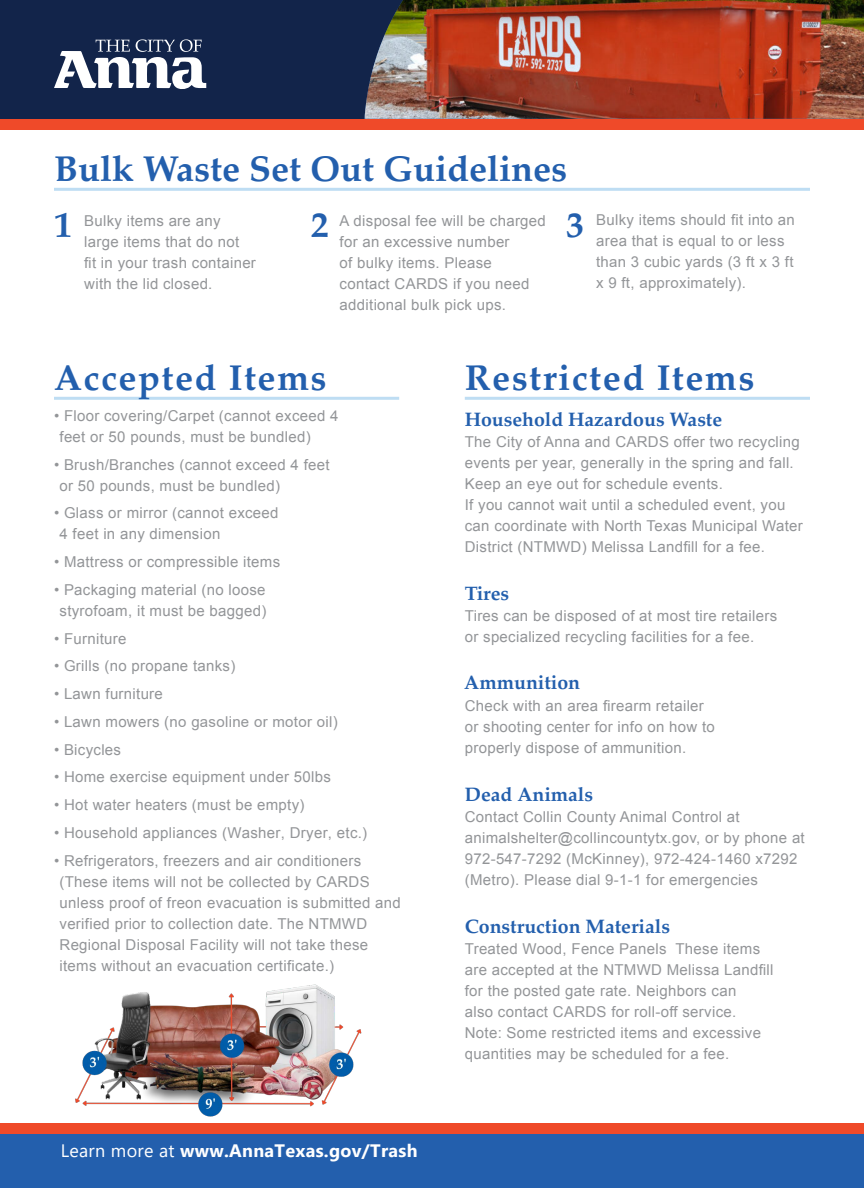
<style>
.page{position:relative;width:864px;height:1188px;background:#fff}
.page>*{position:absolute;margin:0;border:0;box-sizing:border-box;transform-origin:0 0}
.Heading{font:700 36px "Palatino";letter-spacing:.04em;color:#235fad}
.Heading-2{font:700 36px "Palatino";color:#235fad}
.Paragraph_Style_1{font:700 36px "Palatino";color:#235fad}
.Subhead{font:700 19.5px "Palatino";color:#235fad}
.t1{font:700 18px "Segoe UI";letter-spacing:.015em;color:#fff}
.Body{font:15px/21px "Arial";letter-spacing:.02em;color:#939598}
.s1{font-weight:400}
</style>
<div class="page">
<div style="left:0;top:0;width:508px;height:119px;background:#12244a"></div>
<div style="left:0;top:1134px;width:864px;height:54px;background:#235fad"></div>
<img style="left:365px;top:0;width:499px;height:119px">
<svg style="left:54px;top:39px;width:152px;height:50px"></svg>
<div style="left:0;top:119px;width:864px;height:11px;background:#ef4a29"></div>
<div style="left:0;top:1123px;width:864px;height:11px;background:#ef4a29"></div>
<img style="left:75px;top:984px;width:287px;height:133px">
<hr style="left:54px;top:188px;width:756px;height:3px;background:#beddf3">
<hr style="left:54px;top:397px;width:345px;height:3px;background:#beddf3">
<hr style="left:465px;top:397px;width:345px;height:3px;background:#beddf3">
<p class="Heading-2" style="left:54px;top:138px;width:515px">Bulk Waste Set Out Guidelines</p>
<p class="Body" style="left:84px;top:210px;width:173px">Bulky items are any large items that do not<br>fit in your trash container with the lid closed.</p>
<p class="Body" style="left:340px;top:210px;width:208px">A disposal fee will be charged for an excessive number<br>of bulky items. Please<br>contact CARDS if you need additional bulk pick ups.</p>
<p class="Body" style="left:596px;top:209px;width:200px">Bulky items should fit into an area that is equal to or less than 3 cubic yards (3 ft x 3 ft x 9 ft, approximately).</p>
<p class="Paragraph_Style_1" style="left:54px;top:194px;width:19px">1</p>
<p class="Paragraph_Style_1" style="left:311px;top:194px;width:19px">2</p>
<p class="Paragraph_Style_1" style="left:566px;top:194px;width:19px">3</p>
<p class="Heading" style="left:54px;top:347px;width:274px">Accepted Items</p>
<p class="Heading" style="left:465px;top:347px;width:291px">Restricted Items</p>
<p class="Body" style="left:60px;top:405px;width:281px;text-indent:-6px">• Floor covering/Carpet (cannot exceed 4 feet or 50 pounds, must be bundled)</p>
<p class="Body" style="left:60px;top:454px;width:272px;text-indent:-6px">• Brush/Branches (cannot exceed 4 feet or 50 pounds, must be bundled)</p>
<p class="Body" style="left:60px;top:503px;width:221px;text-indent:-6px">• Glass or mirror (cannot exceed<br>4 feet in any dimension</p>
<p class="Body" style="left:54px;top:551px;width:228px">• Mattress or compressible items</p>
<p class="Body" style="left:54px;top:579px;width:214px;text-align:center">• Packaging material (no loose styrofoam, it must be bagged)</p>
<p class="Body" style="left:54px;top:628px;width:74px">• Furniture</p>
<p class="Body" style="left:54px;top:656px;width:183px">• Grills (no propane tanks)</p>
<p class="Body" style="left:54px;top:683px;width:110px">• Lawn furniture</p>
<p class="Body" style="left:54px;top:711px;width:285px">• Lawn mowers (no gasoline or motor oil)</p>
<p class="Body" style="left:54px;top:739px;width:69px">• Bicycles</p>
<p class="Body" style="left:54px;top:767px;width:279px">• Home exercise equipment under 50lbs</p>
<p class="Body" style="left:54px;top:794px;width:252px">• Hot water heaters (must be empty)</p>
<p class="Body" style="left:54px;top:822px;width:315px">• Household appliances (Washer, Dryer, etc.)</p>
<p class="Body" style="left:60px;top:850px;width:343px;text-indent:-6px">• Refrigerators, freezers and air conditioners (These items will not be collected by CARDS unless proof of freon evacuation is submitted and verified prior to collection date. The NTMWD Regional Disposal Facility will not take these items without an evacuation certificate.)</p>
<p class="t1" style="left:61px;top:1133px;width:358px"><span class="s1">Learn more at</span> www.AnnaTexas.gov/Trash</p>
<p class="Subhead" style="left:465px;top:403px;width:259px">Household Hazardous Waste</p>
<p class="Body" style="left:465px;top:431px;width:340px">The City of Anna and CARDS offer two recycling events per year, generally in the spring and fall.<br>Keep an eye out for schedule events.<br>If you cannot wait until a scheduled event, you can coordinate with North Texas Municipal Water District (NTMWD) Melissa Landfill for a fee.</p>
<p class="Subhead" style="left:465px;top:577px;width:46px">Tires</p>
<p class="Body" style="left:465px;top:605px;width:314px">Tires can be disposed of at most tire retailers or specialized recycling facilities for a fee.</p>
<p class="Subhead" style="left:464px;top:666px;width:117px">Ammunition</p>
<p class="Body" style="left:465px;top:695px;width:252px">Check with an area firearm retailer or shooting center for info on how to properly dispose of ammunition.</p>
<p class="Subhead" style="left:465px;top:778px;width:130px">Dead Animals</p>
<p class="Body" style="left:465px;top:806px;width:342px">Contact Collin County Animal Control at animalshelter@collincountytx.gov, or by phone at 972-547-7292 (McKinney), 972-424-1460 x7292 (Metro). Please dial 9-1-1 for emergencies</p>
<p class="Subhead" style="left:465px;top:910px;width:207px">Construction Materials</p>
<p class="Body" style="left:465px;top:938px;width:310px">Treated Wood, Fence Panels These items are accepted at the NTMWD Melissa Landfill for the posted gate rate. Neighbors can<br>also contact CARDS for roll-off service.<br>Note: Some restricted items and excessive quantities may be scheduled for a fee.</p>
</div>
